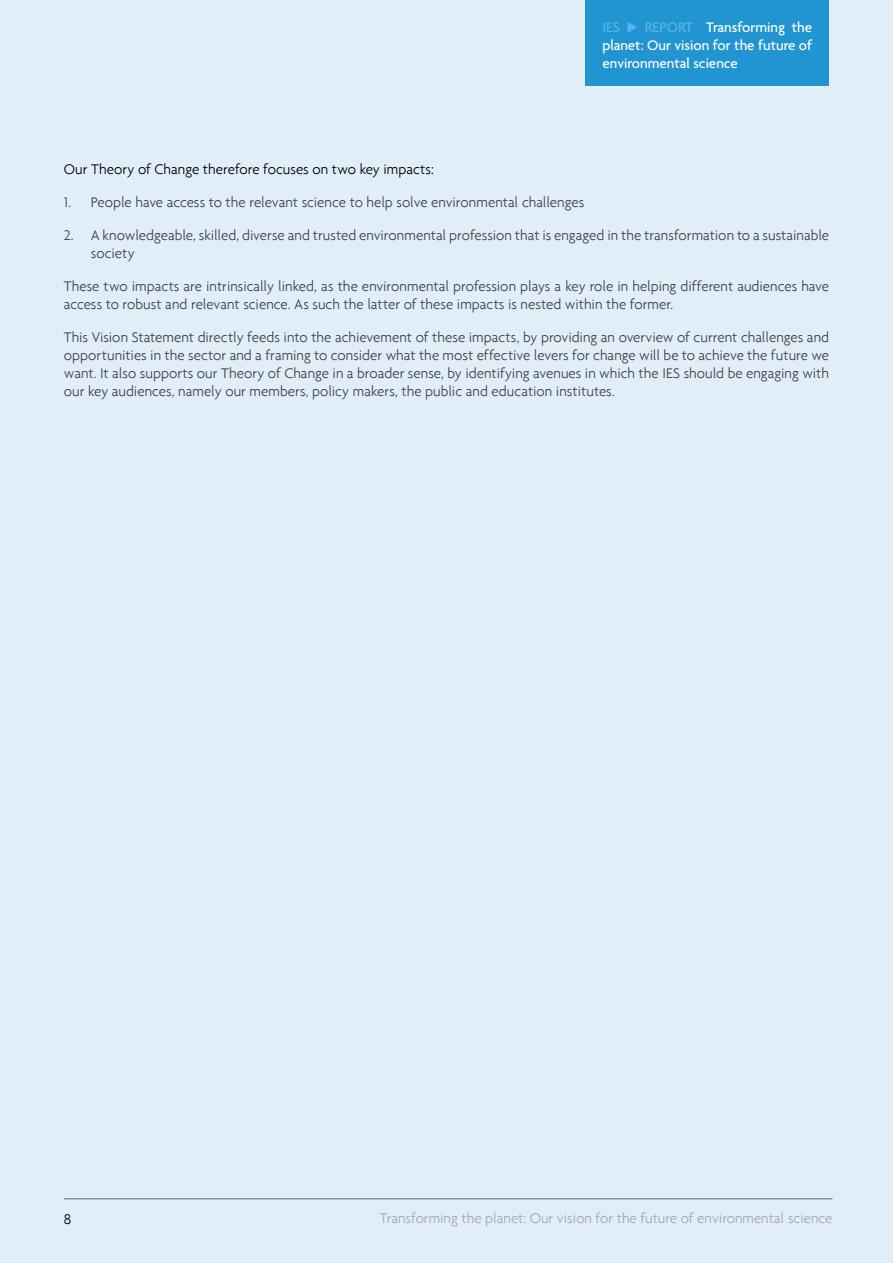
<style>
.page{position:relative;width:893px;height:1263px;background:#e1eef9}
.page>*{position:absolute;margin:0;border:0;box-sizing:border-box;transform-origin:0 0}
.t1{font:300 15px/18px "Agenda";color:#414042}
.t2{font:500 15px/18px "Agenda";color:#fff;text-align:justify}
.t3{font:300 15px "Agenda";color:#a5a6a9}
.t4{font:300 15px "Agenda";color:#000}
.s1{color:#55b4e6}
</style>
<div class="page">
<hr style="left:64px;top:1198px;width:768px;height:1px;background:#646569">
<div style="left:585px;top:0;width:244px;height:85px;background:#2194d2"></div>
<p class="t2" style="left:602px;top:19px;width:211px"><span class="s1">IES</span> <span class="s1">◆ REPORT</span> Transforming the planet: Our vision for the future of environmental science</p>
<p class="t4" style="left:64px;top:161px;width:372px">Our Theory of Change therefore focuses on two key impacts:</p>
<p class="t1" style="left:64px;top:193px;width:522px">1. People have access to the relevant science to help solve environmental challenges</p>
<p class="t1" style="left:91px;top:226px;width:740px;text-indent:-27px">2. A knowledgeable, skilled, diverse and trusted environmental profession that is engaged in the transformation to a sustainable society</p>
<p class="t1" style="left:64px;top:277px;width:767px">These two impacts are intrinsically linked, as the environmental profession plays a key role in helping different audiences have access to robust and relevant science. As such the latter of these impacts is nested within the former.</p>
<p class="t1" style="left:64px;top:328px;width:767px;text-align:justify">This Vision Statement directly feeds into the achievement of these impacts, by providing an overview of current challenges and opportunities in the sector and a framing to consider what the most effective levers for change will be to achieve the future we want. It also supports our Theory of Change in a broader sense, by identifying avenues in which the IES should be engaging with our key audiences, namely our members, policy makers, the public and education institutes.</p>
<p class="t4" style="left:64px;top:1210px;width:9px">8</p>
<p class="t3" style="left:380px;top:1209px;width:454px">Transforming the planet: Our vision for the future of environmental science</p>
</div>
